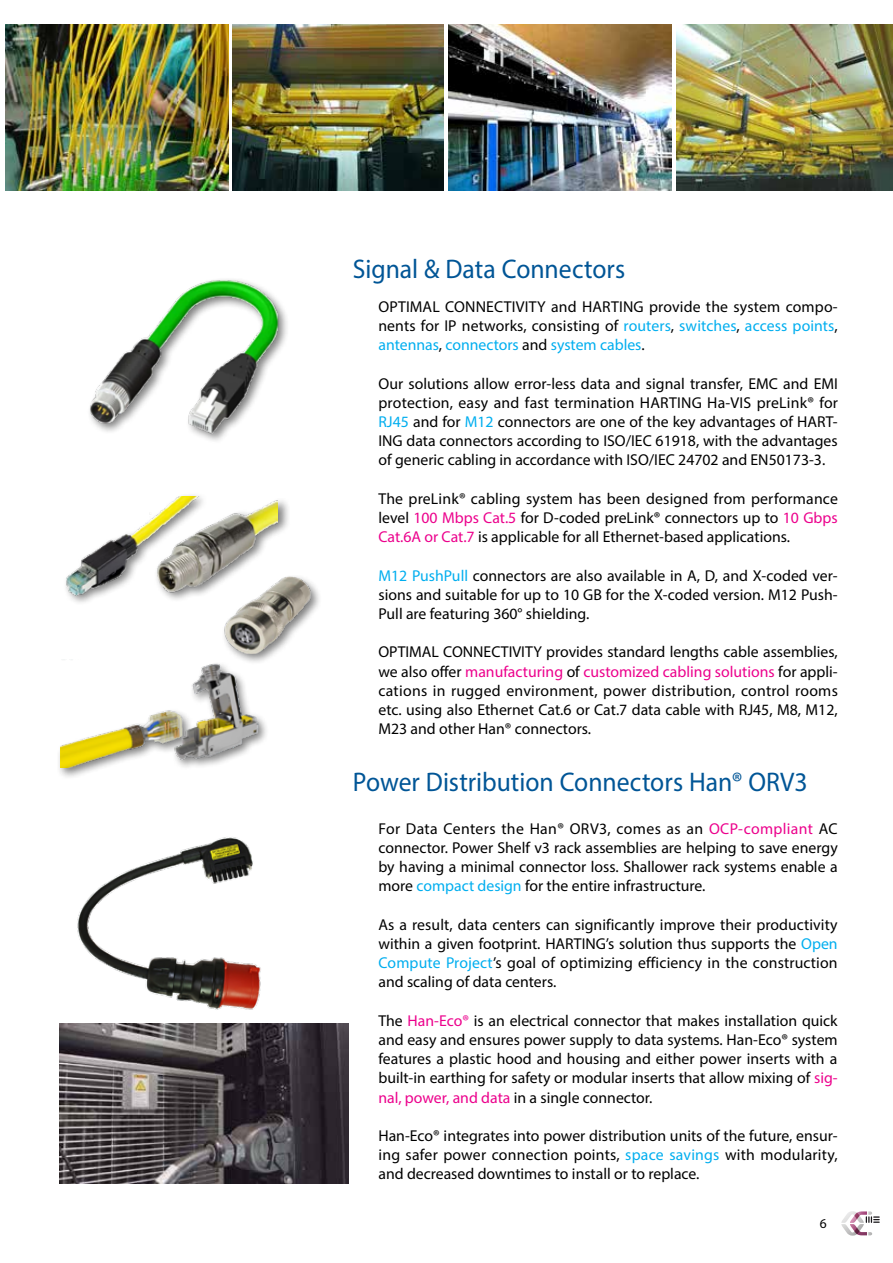
<style>
.page{position:relative;width:893px;height:1263px;background:#fff}
.page>*{position:absolute;margin:0;border:0;box-sizing:border-box;transform-origin:0 0}
.t1{font:27px "Myriad Pro";color:#005596;scale:.95 1}
.t2{font:15.75px/19.2px "Myriad Pro";color:#000;text-align:justify}
.t3{font:13.5px "Myriad Pro";color:#000}
.s1{color:#00aeef}
.s2{color:#ec008c}
</style>
<div class="page">
<img style="left:6px;top:25px;width:223px;height:165px">
<img style="left:449px;top:25px;width:222px;height:165px">
<img style="left:676px;top:25px;width:217px;height:165px">
<img style="left:232px;top:25px;width:211px;height:165px">
<img style="left:864px;top:1211px;width:3px;height:24px">
<img style="left:841px;top:1211px;width:23px;height:24px">
<svg style="left:854px;top:1213px;width:5px;height:6px"></svg>
<svg style="left:854px;top:1228px;width:5px;height:6px"></svg>
<svg style="left:868px;top:1232px;width:4px;height:3px"></svg>
<svg style="left:866px;top:1211px;width:14px;height:12px"></svg>
<div style="left:63px;top:492px;width:228px;height:114px;background:#000;opacity:.5"></div>
<img style="left:63px;top:496px;width:215px;height:104px">
<div style="left:56px;top:660px;width:213px;height:120px;background:#000;opacity:.5"></div>
<img style="left:60px;top:660px;width:209px;height:108px">
<img style="left:89px;top:280px;width:196px;height:158px">
<div style="left:221px;top:573px;width:102px;height:92px;background:#000;opacity:.5"></div>
<img style="left:204px;top:577px;width:119px;height:77px">
<img style="left:77px;top:837px;width:184px;height:173px">
<img style="left:60px;top:1023px;width:289px;height:160px">
<h1 class="t1" style="left:353px;top:252px;width:288px">Signal &amp; Data Connectors</h1>
<p class="t2" style="left:378px;top:297px;width:461px">OPTIMAL CONNECTIVITY and HARTING provide the system compo&shy;nents for IP networks, consisting of <span class="s1">routers</span>, <span class="s1">switches</span>, <span class="s1">access points</span>, <span class="s1">antennas</span>, <span class="s1">connectors</span> and <span class="s1">system cables</span>.</p>
<p class="t2" style="left:378px;top:373px;width:461px">Our solutions allow error-less data and signal transfer, EMC and EMI protection, easy and fast termination HARTING Ha-VIS preLink® for <span class="s1">RJ45</span> and for <span class="s1">M12</span> connectors are one of the key advantages of HART-ING data connectors according to ISO/IEC 61918, with the advantages of generic cabling in accordance with ISO/IEC 24702 and EN50173-3.</p>
<p class="t2" style="left:378px;top:489px;width:461px">The preLink® cabling system has been designed from performance level <span class="s2">100 Mbps Cat.5</span> for D-coded preLink® connectors up to <span class="s2">10 Gbps Cat.6A or Cat.7</span> is applicable for all Ethernet-based applications.</p>
<p class="t2" style="left:378px;top:565px;width:461px"><span class="s1">M12 PushPull</span> connectors are also available in A, D, and X-coded ver&shy;sions and suitable for up to 10 GB for the X-coded version. M12 Push-Pull are featuring 360° shielding.</p>
<p class="t2" style="left:378px;top:642px;width:461px">OPTIMAL CONNECTIVITY provides standard lengths cable assemblies, we also offer <span class="s2">manufacturing</span> of <span class="s2">customized cabling solutions</span> for appli&shy;cations in rugged environment, power distribution, control rooms etc. using also Ethernet Cat.6 or Cat.7 data cable with RJ45, M8, M12, M23 and other Han® connectors.</p>
<h1 class="t1" style="left:353px;top:765px;width:480px">Power Distribution Connectors Han® ORV3</h1>
<p class="t2" style="left:378px;top:818px;width:461px">For Data Centers the Han® ORV3, comes as an <span class="s2">OCP-compliant</span> AC connector. Power Shelf v3 rack assemblies are helping to save energy by having a minimal connector loss. Shallower rack systems enable a more <span class="s1">compact design</span> for the entire infrastructure.</p>
<p class="t2" style="left:378px;top:914px;width:461px">As a result, data centers can significantly improve their productivity within a given footprint. HARTING’s solution thus supports the <span class="s1">Open Compute Project</span>’s goal of optimizing efficiency in the construction and scaling of data centers.</p>
<p class="t2" style="left:378px;top:1010px;width:461px">The <span class="s2">Han-Eco®</span> is an electrical connector that makes installation quick and easy and ensures power supply to data systems. Han-Eco® system features a plastic hood and housing and either power inserts with a built-in earthing for safety or modular inserts that allow mixing of <span class="s2">sig&shy;nal, power, and data</span> in a single connector.</p>
<p class="t2" style="left:378px;top:1126px;width:461px">Han-Eco® integrates into power distribution units of the future, ensur&shy;ing safer power connection points, <span class="s1">space savings</span> with modularity, and decreased downtimes to install or to replace.</p>
<p class="t3" style="left:820px;top:1215px;width:8px">6</p>
</div>
